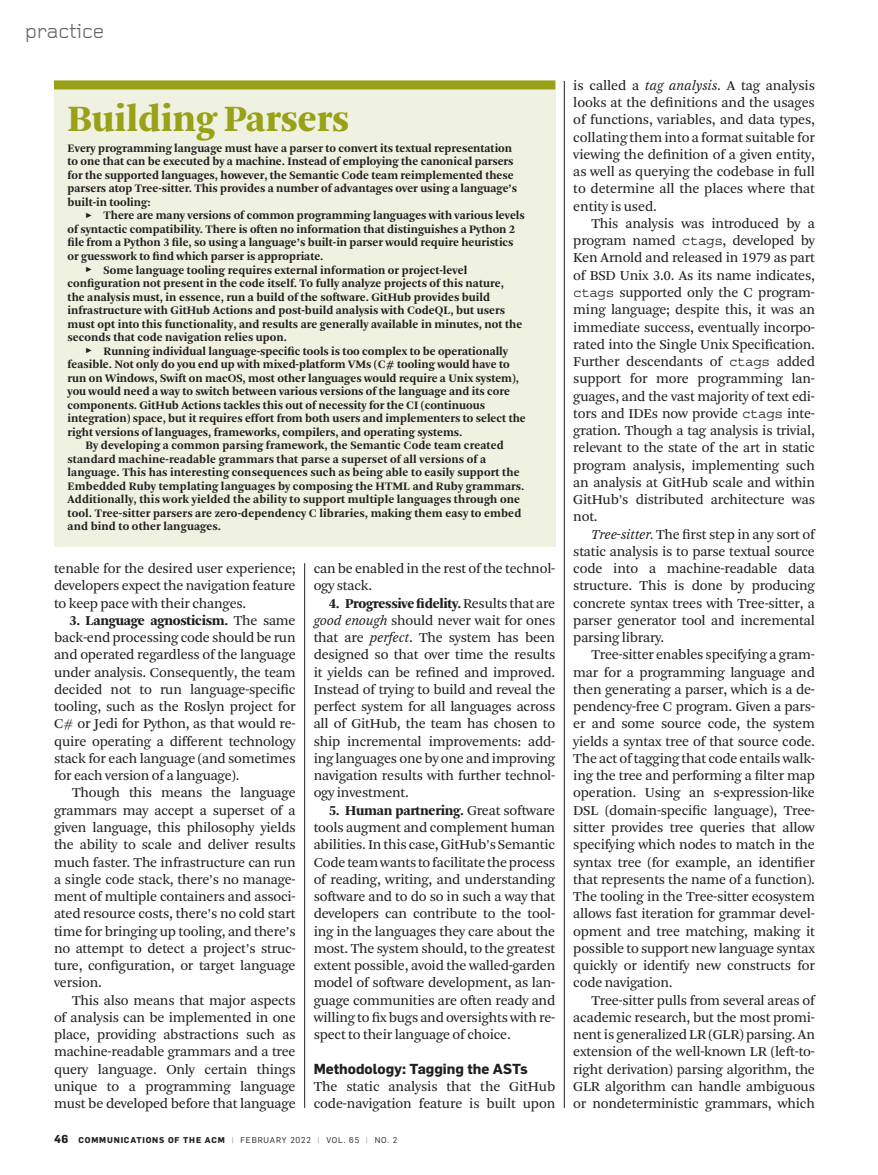
<style>
.page{position:relative;width:878px;height:1175px;background:#fff}
.page>*{position:absolute;margin:0;border:0;box-sizing:border-box;transform-origin:0 0}
.Text_Sidebar_head{font:900 39px "Arnhem";color:#98a118}
.t1{font:21px "Foundry Gridnik";letter-spacing:-.015em;color:#636466}
.Text_justified{font:14.25px/17.2px "Arnhem Blond";letter-spacing:-.015em;color:#231f20;text-align:justify}
.Text_justified_no_in{font:14.25px/17.2px "Arnhem Blond";letter-spacing:-.01em;color:#231f20;text-align:justify}
.Text_standard_subhea{font:700 14.25px "Flama";color:#231f20}
.Text_sidebar{font:700 12px/13.5px "Arnhem";letter-spacing:.005em;color:#231f20}
.Text_sidebar_no_inde{font:700 12px/13.5px "Arnhem";color:#231f20}
.t2{font:700 8.25px "Flama";letter-spacing:.1em;color:#231f20}
.s1{font-family:"Klavika";font-size:10.5px}
.s2{font-family:"Arnhem";font-weight:900}
.s3{font-style:italic}
.s4{font-size:11.25px}
.s5{font-weight:400;color:#949698}
.s6{font-weight:400}
.s7{font-family:"Courier Std"}
</style>
<div class="page">
<hr style="left:564px;top:81px;width:1px;height:1027px;background:#231f20">
<hr style="left:304px;top:563px;width:1px;height:544px;background:#231f20">
<div style="left:54px;top:80px;width:501px;height:467px;background:#eff1e1"></div>
<div style="left:54px;top:80px;width:501px;height:9px;background:#98a118"></div>
<h2 class="t1" style="left:25px;top:19px;width:81px">practice</h2>
<p class="Text_Sidebar_head" style="left:68px;top:97px;width:283px">Building Parsers</p>
<p class="Text_sidebar_no_inde" style="left:68px;top:142px;width:451px">Every programming language must have a parser to convert its textual representation to one that can be executed by a machine. Instead of employing the canonical parsers for the supported languages, however, the Semantic Code team reimplemented these parsers atop Tree-sitter. This provides a number of advantages over using a language’s built-in tooling:</p>
<p class="Text_sidebar" style="left:68px;top:209px;width:459px;text-indent:18px"><span class="s1">˲</span> There are many versions of common programming languages with various levels of syntactic compatibility. There is often no information that distinguishes a Python 2 file from a Python 3 file, so using a language’s built-in parser would require heuristics or guesswork to find which parser is appropriate.</p>
<p class="Text_sidebar" style="left:68px;top:263px;width:456px;text-indent:18px"><span class="s1">˲</span> Some language tooling requires external information or project-level configuration not present in the code itself. To fully analyze projects of this nature, the analysis must, in essence, run a build of the software. GitHub provides build infrastructure with GitHub Actions and post-build analysis with CodeQL, but users must opt into this functionality, and results are generally available in minutes, not the seconds that code navigation relies upon.</p>
<p class="Text_sidebar" style="left:68px;top:344px;width:460px;text-indent:18px"><span class="s1">˲</span> Running individual language-specific tools is too complex to be operationally feasible. Not only do you end up with mixed-platform VMs (C# tooling would have to run on Windows, Swift on macOS, most other languages would require a Unix system), you would need a way to switch between various versions of the language and its core components. GitHub Actions tackles this out of necessity for the CI (continuous integration) space, but it requires effort from both users and implementers to select the right versions of languages, frameworks, compilers, and operating systems.</p>
<p class="Text_sidebar" style="left:68px;top:439px;width:458px;text-indent:18px">By developing a common parsing framework, the Semantic Code team created standard machine-readable grammars that parse a superset of all versions of a language. This has interesting consequences such as being able to easily support the Embedded Ruby templating languages by composing the HTML and Ruby grammars.<br>Additionally, this work yielded the ability to support multiple languages through one tool. Tree-sitter parsers are zero-dependency C libraries, making them easy to embed and bind to other languages.</p>
<p class="Text_justified" style="left:54px;top:560px;width:243px">tenable for the desired user experience; developers expect the navigation feature to keep pace with their changes.</p>
<p class="Text_justified" style="left:54px;top:612px;width:244px;text-indent:15px"><span class="s2">3. Language agnosticism.</span> The same back-end processing code should be run and operated regardless of the language under analysis. Consequently, the team decided not to run language-specific tooling, such as the Roslyn project for C# or Jedi for Python, as that would re&shy;quire operating a different technology stack for each language (and sometimes for each version of a language).</p>
<p class="Text_justified" style="left:54px;top:784px;width:243px;text-indent:18px">Though this means the language grammars may accept a superset of a given language, this philosophy yields the ability to scale and deliver results much faster. The infrastructure can run a single code stack, there’s no manage&shy;ment of multiple containers and associ&shy;ated resource costs, there’s no cold start time for bringing up tooling, and there’s no attempt to detect a project’s struc&shy;ture, configuration, or target language version.</p>
<p class="Text_justified" style="left:54px;top:991px;width:243px;text-indent:18px">This also means that major aspects of analysis can be implemented in one place, providing abstractions such as machine-readable grammars and a tree query language. Only certain things unique to a programming language must be developed before that language</p>
<p class="Text_justified" style="left:314px;top:560px;width:243px">can be enabled in the rest of the technol&shy;ogy stack.</p>
<p class="Text_justified" style="left:314px;top:594px;width:243px;text-indent:15px"><span class="s2">4. Progressive fidelity.</span> Results that are <span class="s3">good enough</span> should never wait for ones that are <span class="s3">perfect</span>. The system has been designed so that over time the results it yields can be refined and improved.<br>Instead of trying to build and reveal the perfect system for all languages across all of GitHub, the team has chosen to ship incremental improvements: add&shy;ing languages one by one and improving navigation results with further technol&shy;ogy investment.</p>
<p class="Text_justified" style="left:314px;top:801px;width:243px;text-indent:15px"><span class="s2">5. Human partnering.</span> Great software tools augment and complement human abilities. In this case, GitHub’s Semantic Code team wants to facilitate the process of reading, writing, and understanding software and to do so in such a way that developers can contribute to the tool&shy;ing in the languages they care about the most. The system should, to the greatest extent possible, avoid the walled-garden model of software development, as lan&shy;guage communities are often ready and willing to fix bugs and oversights with re&shy;spect to their language of choice.</p>
<p class="Text_standard_subhea" style="left:314px;top:1059px;width:216px">Methodology: Tagging the ASTs</p>
<p class="Text_justified_no_in" style="left:314px;top:1077px;width:243px">The static analysis that the GitHub code-navigation feature is built upon</p>
<p class="t2" style="left:54px;top:1134px;width:345px"><span class="s4">46</span> COMMUNICATIONS OF THE ACM <span class="s5">|</span> <span class="s6">FEBRUARY 2022</span> <span class="s5">|</span> <span class="s6">VOL. 65</span> <span class="s5">|</span> <span class="s6">NO. 2</span></p>
<p class="Text_justified_no_in" style="left:573px;top:77px;width:243px">is called a <span class="s3">tag analysis</span>. A tag analysis looks at the definitions and the usages of functions, variables, and data types, collating them into a format suitable for viewing the definition of a given entity, as well as querying the codebase in full to determine all the places where that entity is used.</p>
<p class="Text_justified" style="left:573px;top:215px;width:244px;text-indent:18px">This analysis was introduced by a program named <span class="s7">ctags</span>, developed by Ken Arnold and released in 1979 as part of BSD Unix 3.0. As its name indicates, <span class="s7">ctags</span> supported only the C program&shy;ming language; despite this, it was an immediate success, eventually incorpo&shy;rated into the Single Unix Specification.<br>Further descendants of <span class="s7">ctags</span> added support for more programming lan&shy;guages, and the vast majority of text edi&shy;tors and IDEs now provide <span class="s7">ctags</span> inte&shy;gration. Though a tag analysis is trivial, relevant to the state of the art in static program analysis, implementing such an analysis at GitHub scale and within GitHub’s distributed architecture was not.</p>
<p class="Text_justified" style="left:573px;top:525px;width:243px;text-indent:18px"><span class="s3">Tree-sitter.</span> The first step in any sort of static analysis is to parse textual source code into a machine-readable data structure. This is done by producing concrete syntax trees with Tree-sitter, a parser generator tool and incremental parsing library.</p>
<p class="Text_justified" style="left:573px;top:646px;width:243px;text-indent:18px">Tree-sitter enables specifying a gram&shy;mar for a programming language and then generating a parser, which is a de&shy;pendency-free C program. Given a pars&shy;er and some source code, the system yields a syntax tree of that source code.<br>The act of tagging that code entails walk&shy;ing the tree and performing a filter map operation. Using an s-expression-like DSL (domain-specific language), Tree&shy;sitter provides tree queries that allow specifying which nodes to match in the syntax tree (for example, an identifier that represents the name of a function).<br>The tooling in the Tree-sitter ecosystem allows fast iteration for grammar devel&shy;opment and tree matching, making it possible to support new language syntax quickly or identify new constructs for code navigation.</p>
<p class="Text_justified" style="left:573px;top:991px;width:243px;text-indent:18px">Tree-sitter pulls from several areas of academic research, but the most promi&shy;nent is generalized LR (GLR) parsing. An extension of the well-known LR (left-to&shy;right derivation) parsing algorithm, the GLR algorithm can handle ambiguous or nondeterministic grammars, which</p>
</div>
